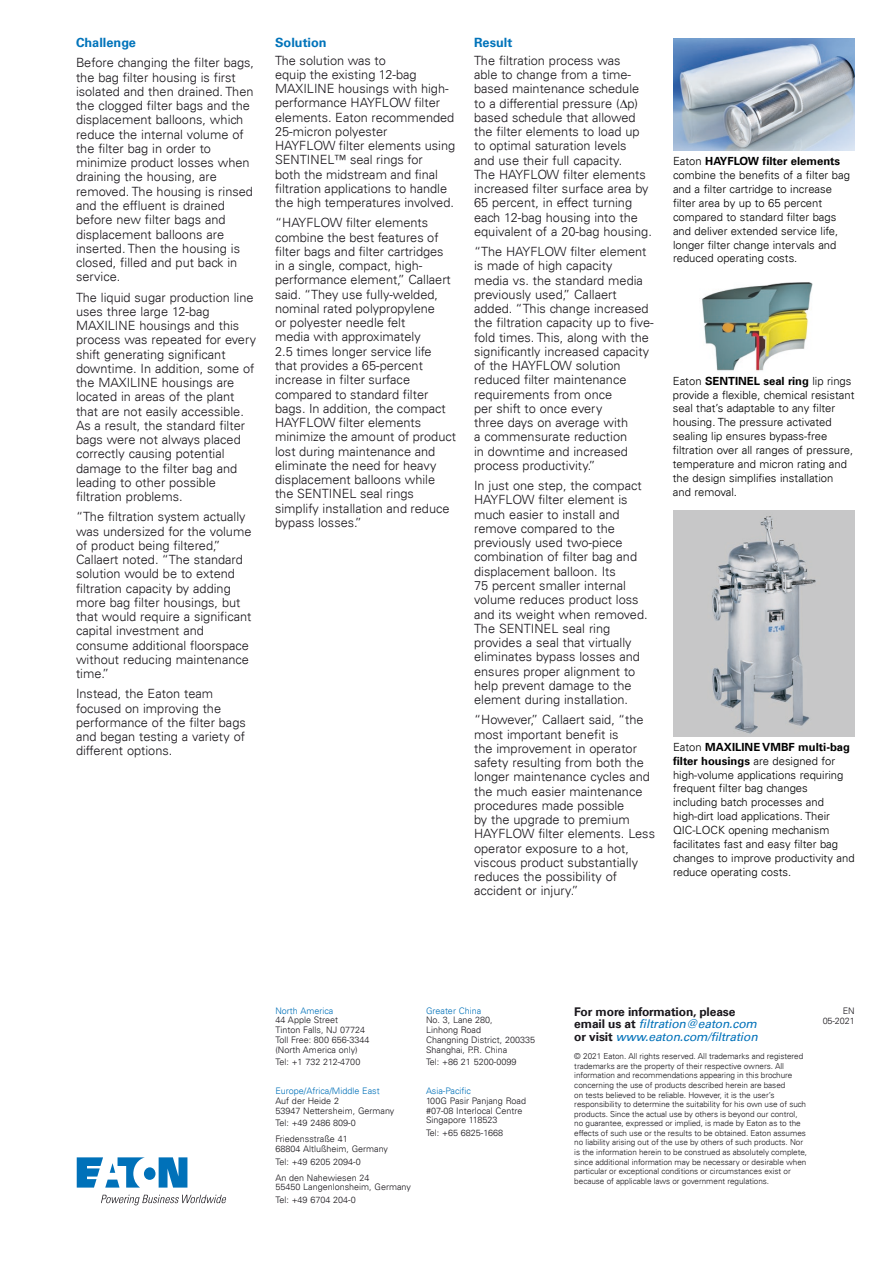
<style>
.page{position:relative;width:893px;height:1263px;background:#fff}
.page>*{position:absolute;margin:0;border:0;box-sizing:border-box;transform-origin:0 0}
.t1{font:300 12.75px/14.2px "Univers LT";color:#1a171c}
.t2{font:700 12.75px "Univers LT Std";color:#0073ba}
.t3{font:700 12px/12px "Univers LT";letter-spacing:-.01em;color:#1a171c}
.t4{font:italic 12px "Univers LT";letter-spacing:-.01em;color:#0071b9}
.t5{font:300 11.25px/13.8px "Univers LT";color:#000}
.t6{font:300 9px/9.8px "Univers LT";color:#1a171c}
.t7{font:300 9px "Univers LT";color:#0071b9}
.t8{font:300 8.25px/9.6px "Univers LT";letter-spacing:-.005em;color:#1a171c}
.s1{font-weight:700}
.s2{font-weight:400;font-style:italic;color:#0071b9}
.s3{font-weight:700;font-style:normal;color:#1a171c}
</style>
<div class="page">
<svg style="left:77px;top:1157px;width:110px;height:30px"></svg>
<svg style="left:101px;top:1195px;width:125px;height:10px"></svg>
<img style="left:673px;top:39px;width:182px;height:112px">
<img style="left:702px;top:282px;width:110px;height:89px">
<img style="left:673px;top:510px;width:182px;height:227px">
<p class="t2" style="left:76px;top:35px;width:61px">Challenge</p>
<p class="t1" style="left:76px;top:56px;width:180px">Before changing the filter bags, the bag filter housing is first isolated and then drained. Then the clogged filter bags and the displacement balloons, which reduce the internal volume of the filter bag in order to minimize product losses when draining the housing, are removed. The housing is rinsed and the effluent is drained before new filter bags and displacement balloons are inserted. Then the housing is closed, filled and put back in service.</p>
<p class="t1" style="left:76px;top:290px;width:182px">The liquid sugar production line uses three large 12-bag<br>MAXILINE housings and this process was repeated for every shift generating significant downtime. In addition, some of the MAXILINE housings are located in areas of the plant that are not easily accessible.<br>As a result, the standard filter bags were not always placed correctly causing potential damage to the filter bag and leading to other possible filtration problems.</p>
<p class="t1" style="left:76px;top:510px;width:177px">“The filtration system actually was undersized for the volume of product being filtered,”<br>Callaert noted. “The standard solution would be to extend filtration capacity by adding more bag filter housings, but that would require a significant capital investment and consume additional floorspace without reducing maintenance time.”</p>
<p class="t1" style="left:76px;top:687px;width:171px">Instead, the Eaton team focused on improving the performance of the filter bags and began testing a variety of different options.</p>
<p class="t2" style="left:275px;top:35px;width:53px">Solution</p>
<p class="t1" style="left:275px;top:53px;width:182px">The solution was to<br>equip the existing 12-bag<br>MAXILINE housings with high&shy;performance HAYFLOW filter elements. Eaton recommended<br>25-micron polyester<br>HAYFLOW filter elements using<br>SENTINEL™ seal rings for<br>both the midstream and final filtration applications to handle the high temperatures involved.</p>
<p class="t1" style="left:275px;top:216px;width:183px">“HAYFLOW filter elements combine the best features of filter bags and filter cartridges in a single, compact, high&shy;performance element,” Callaert said. “They use fully-welded, nominal rated polypropylene<br>or polyester needle felt<br>media with approximately<br>2.5 times longer service life that provides a 65-percent increase in filter surface compared to standard filter bags. In addition, the compact<br>HAYFLOW filter elements minimize the amount of product lost during maintenance and eliminate the need for heavy displacement balloons while the SENTINEL seal rings simplify installation and reduce bypass losses.”</p>
<p class="t2" style="left:474px;top:36px;width:40px">Result</p>
<p class="t1" style="left:474px;top:53px;width:179px">The filtration process was<br>able to change from a time&shy;based maintenance schedule to a differential pressure ( p) based schedule that allowed the filter elements to load up to optimal saturation levels<br>and use their full capacity.<br>The HAYFLOW filter elements increased filter surface area by<br>65 percent, in effect turning each 12-bag housing into the equivalent of a 20-bag housing.</p>
<p class="t1" style="left:474px;top:244px;width:181px">“The HAYFLOW filter element is made of high capacity<br>media vs. the standard media previously used,” Callaert added. “This change increased the filtration capacity up to five&shy;fold times. This, along with the significantly increased capacity of the HAYFLOW solution reduced filter maintenance requirements from once<br>per shift to once every<br>three days on average with<br>a commensurate reduction<br>in downtime and increased process productivity.”</p>
<p class="t1" style="left:474px;top:479px;width:175px">In just one step, the compact<br>HAYFLOW filter element is much easier to install and remove compared to the previously used two-piece combination of filter bag and displacement balloon. Its<br>75 percent smaller internal volume reduces product loss and its weight when removed.<br>The SENTINEL seal ring provides a seal that virtually eliminates bypass losses and ensures proper alignment to help prevent damage to the element during installation.</p>
<p class="t1" style="left:474px;top:713px;width:182px">“However,” Callaert said, “the most important benefit is<br>the improvement in operator safety resulting from both the longer maintenance cycles and the much easier maintenance procedures made possible<br>by the upgrade to premium<br>HAYFLOW filter elements. Less operator exposure to a hot, viscous product substantially reduces the possibility of accident or injury.”</p>
<p class="t5" style="left:673px;top:154px;width:178px">Eaton <span class="s1">HAYFLOW filter elements </span>combine the benefits of a filter bag and a filter cartridge to increase filter area by up to 65 percent compared to standard filter bags and deliver extended service life, longer filter change intervals and reduced operating costs.</p>
<p class="t5" style="left:673px;top:374px;width:183px">Eaton <span class="s1">SENTINEL seal ring</span> lip rings provide a flexible, chemical resistant seal that’s adaptable to any filter housing. The pressure activated sealing lip ensures bypass-free filtration over all ranges of pressure, temperature and micron rating and the design simplifies installation<br>and removal.</p>
<p class="t5" style="left:673px;top:740px;width:183px">Eaton <span class="s1">MAXILINE VMBF multi-bag filter housings</span> are designed for high-volume applications requiring frequent filter bag changes including batch processes and high-dirt load applications. Their<br>QIC-LOCK opening mechanism facilitates fast and easy filter bag changes to improve productivity and reduce operating costs.</p>
<p class="t7" style="left:275px;top:1005px;width:60px">North America</p>
<p class="t6" style="left:275px;top:1015px;width:95px">44 Apple Street<br>Tinton Falls, NJ 07724<br>Toll Free: 800 656-3344 (North America only)</p>
<p class="t6" style="left:275px;top:1057px;width:86px">Tel: +1 732 212-4700</p>
<p class="t7" style="left:275px;top:1086px;width:106px">Europe/Africa/Middle East</p>
<p class="t6" style="left:275px;top:1096px;width:120px">Auf der Heide 2<br>53947 Nettersheim, Germany</p>
<p class="t6" style="left:275px;top:1115px;width:82px;line-height:16.2px">Tel: +49 2486 809-0<br>Friedensstraße 41</p>
<p class="t6" style="left:275px;top:1143px;width:114px;line-height:12.5px">68804 Altlußheim, Germany<br>Tel: +49 6205 2094-0</p>
<p class="t6" style="left:275px;top:1172px;width:137px">An den Nahewiesen 24<br>55450 Langenlonsheim, Germany</p>
<p class="t6" style="left:275px;top:1195px;width:82px">Tel: +49 6704 204-0</p>
<p class="t7" style="left:426px;top:1005px;width:57px">Greater China</p>
<p class="t6" style="left:426px;top:1015px;width:111px">No. 3, Lane 280,<br>Linhong Road<br>Changning District, 200335<br>Shanghai, P.R. China</p>
<p class="t6" style="left:426px;top:1057px;width:92px">Tel: +86 21 5200-0099</p>
<p class="t7" style="left:426px;top:1085px;width:47px">Asia-Pacific</p>
<p class="t6" style="left:426px;top:1096px;width:102px">100G Pasir Panjang Road #07-08 Interlocal Centre<br>Singapore 118523</p>
<p class="t6" style="left:426px;top:1128px;width:79px">Tel: +65 6825-1668</p>
<p class="t3" style="left:574px;top:1005px;width:184px">For more information, please email us at <span class="s2">filtration@eaton.com</span></p>
<p class="t4" style="left:574px;top:1030px;width:185px"><span class="s3">or visit</span> www.eaton.com/filtration</p>
<p class="t8" style="left:574px;top:1051px;width:234px">© 2021 Eaton. All rights reserved. All trademarks and registered trademarks are the property of their respective owners. All information and recommendations appearing in this brochure concerning the use of products described herein are based<br>on tests believed to be reliable. However, it is the user’s responsibility to determine the suitability for his own use of such products. Since the actual use by others is beyond our control, no guarantee, expressed or implied, is made by Eaton as to the effects of such use or the results to be obtained. Eaton assumes no liability arising out of the use by others of such products. Nor is the information herein to be construed as absolutely complete, since additional information may be necessary or desirable when particular or exceptional conditions or circumstances exist or because of applicable laws or government regulations.</p>
<p class="t6" style="left:823px;top:1005px;width:33px;line-height:10.5px;text-align:right">EN<br>05-2021</p>
</div>
